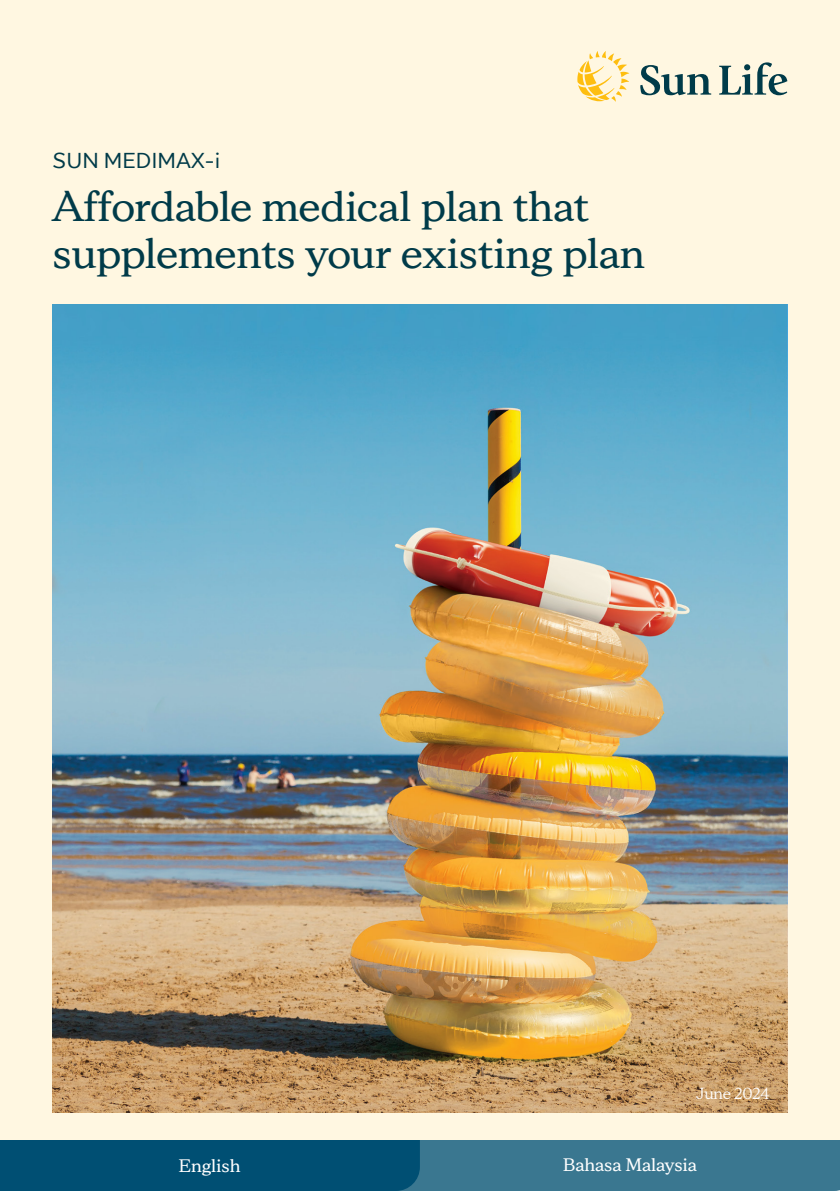
<style>
.page{position:relative;width:840px;height:1191px;background:#fff}
.page>*{position:absolute;margin:0;border:0;box-sizing:border-box;transform-origin:0 0}
.t1{font:700 42px/47px "Sun Life New Display";color:#003b49}
.t2{font:22px "Sun Life New Text";color:#003b49}
.t3{font:700 18px "Sun Life New Display";color:#fff}
.t4{font:16px "Sun Life New Display";color:#fff}
</style>
<div class="page">
<div style="left:419px;top:1140px;width:420px;height:51px;background:#3a7790"></div>
<div style="left:0;top:1140px;width:419px;height:51px;background:#004f73"></div>
<div style="left:0;top:0;width:839px;height:1140px;background:#fff7e1"></div>
<img style="left:53px;top:304px;width:733px;height:808px">
<svg style="left:640px;top:65px;width:70px;height:30px"></svg>
<svg style="left:719px;top:62px;width:68px;height:33px"></svg>
<svg style="left:577px;top:51px;width:52px;height:51px"></svg>
<p class="t2" style="left:53px;top:145px;width:169px">SUN MEDIMAX-i</p>
<p class="t1" style="left:53px;top:180px;width:593px">Affordable medical plan that supplements your existing plan</p>
<p class="t4" style="left:695px;top:1082px;width:75px">June 2024</p>
<p class="t3" style="left:179px;top:1153px;width:63px">English</p>
<p class="t3" style="left:562px;top:1153px;width:135px">Bahasa Malaysia</p>
</div>
